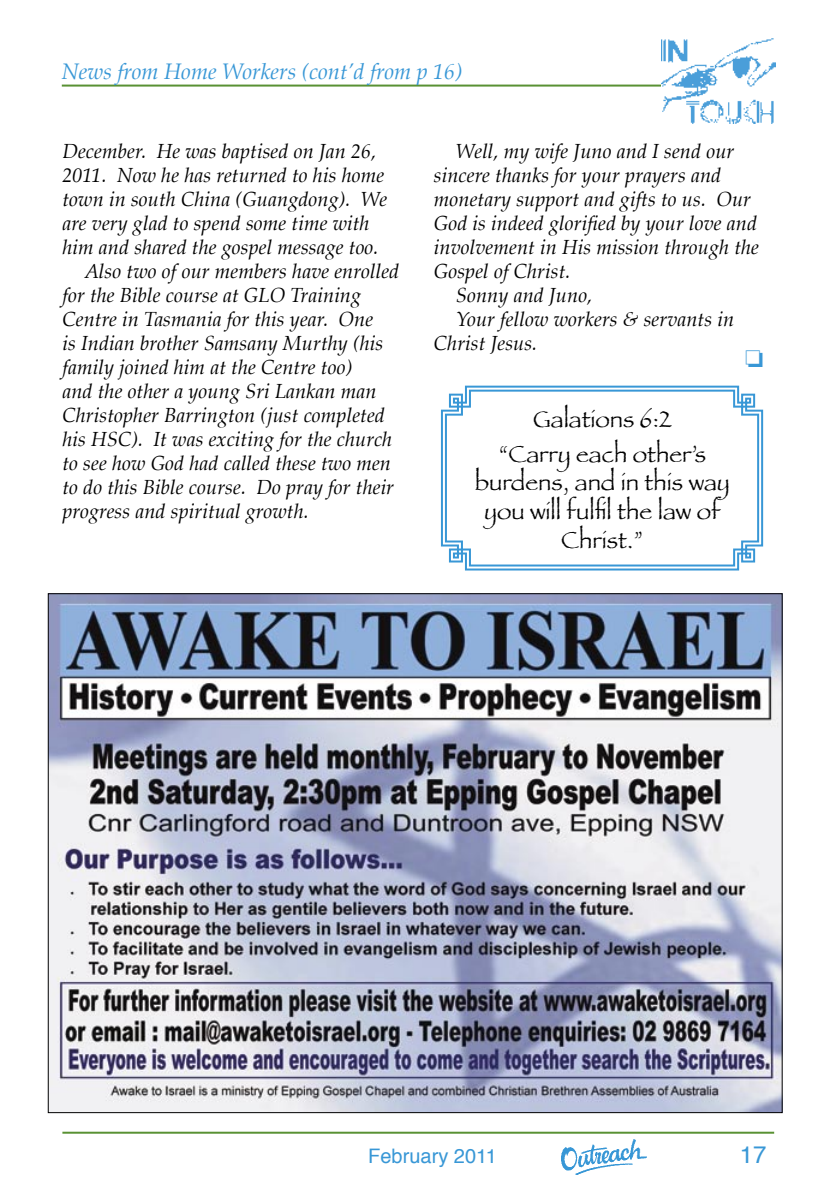
<style>
.page{position:relative;width:828px;height:1191px;background:#fff}
.page>*{position:absolute;margin:0;border:0;box-sizing:border-box;transform-origin:0 0}
.t1{font:24px/28.8px "Papyrus";color:#000;text-align:center}
.t2{font:24px "Helvetica";color:#3897d6}
.t3{font:italic 22px "Palatino";color:#3897d6}
.t4{font:italic 20px "Palatino";letter-spacing:.005em;color:#000}
.t5{font:20px "Helvetica";color:#3897d6}
</style>
<div class="page">
<hr style="left:62px;top:1131px;width:712px;height:2px;background:#599133">
<img style="left:561px;top:1140px;width:85px;height:34px">
<svg style="left:440px;top:385px;width:324px;height:186px"></svg>
<svg style="left:444px;top:389px;width:316px;height:178px"></svg>
<hr style="left:62px;top:85px;width:600px;height:2px;background:#599133">
<img style="left:661px;top:38px;width:114px;height:85px">
<img style="left:50px;top:595px;width:730px;height:516px">
<p class="t3" style="left:62px;top:54px;width:402px">News from Home Workers (cont’d from p 16)</p>
<p class="t4" style="left:62px;top:135px;width:315px">December. He was baptised on Jan 26,</p>
<p class="t4" style="left:62px;top:159px;width:323px">2011. Now he has returned to his home</p>
<p class="t4" style="left:62px;top:183px;width:326px">town in south China (Guangdong). We</p>
<p class="t4" style="left:62px;top:207px;width:309px">are very glad to spend some time with</p>
<p class="t4" style="left:62px;top:231px;width:318px">him and shared the gospel message too.</p>
<p class="t4" style="left:84px;top:255px;width:316px">Also two of our members have enrolled</p>
<p class="t4" style="left:62px;top:279px;width:300px">for the Bible course at GLO Training</p>
<p class="t4" style="left:62px;top:303px;width:312px">Centre in Tasmania for this year. One</p>
<p class="t4" style="left:62px;top:327px;width:322px">is Indian brother Samsany Murthy (his</p>
<p class="t4" style="left:62px;top:351px;width:291px">family joined him at the Centre too)</p>
<p class="t4" style="left:62px;top:375px;width:316px">and the other a young Sri Lankan man</p>
<p class="t4" style="left:62px;top:399px;width:324px">Christopher Barrington (just completed</p>
<p class="t4" style="left:62px;top:423px;width:331px">his HSC). It was exciting for the church</p>
<p class="t4" style="left:62px;top:447px;width:330px">to see how God had called these two men</p>
<p class="t4" style="left:62px;top:471px;width:333px">to do this Bible course. Do pray for their</p>
<p class="t4" style="left:62px;top:495px;width:248px">progress and spiritual growth.</p>
<p class="t4" style="left:456px;top:135px;width:280px">Well, my wife Juno and I send our</p>
<p class="t4" style="left:434px;top:159px;width:289px">sincere thanks for your prayers and</p>
<p class="t4" style="left:434px;top:183px;width:319px">monetary support and gifts to us. Our</p>
<p class="t4" style="left:434px;top:207px;width:325px">God is indeed glorified by your love and</p>
<p class="t4" style="left:434px;top:231px;width:327px">involvement in His mission through the</p>
<p class="t4" style="left:434px;top:255px;width:138px">Gospel of Christ.</p>
<p class="t4" style="left:456px;top:279px;width:138px">Sonny and Juno,</p>
<p class="t4" style="left:456px;top:303px;width:280px">Your fellow workers &amp; servants in</p>
<p class="t4" style="left:434px;top:327px;width:105px">Christ Jesus.</p>
<p class="t1" style="left:498px;top:401px;width:209px;line-height:34.4px">Galations 6:2 “Carry each other’s</p>
<p class="t1" style="left:475px;top:468px;width:257px">burdens, and in this way you will fulfil the law of<br>Christ.”</p>
<p class="t5" style="left:368px;top:1138px;width:130px">February 2011</p>
<p class="t2" style="left:739px;top:1134px;width:28px">17</p>
</div>
